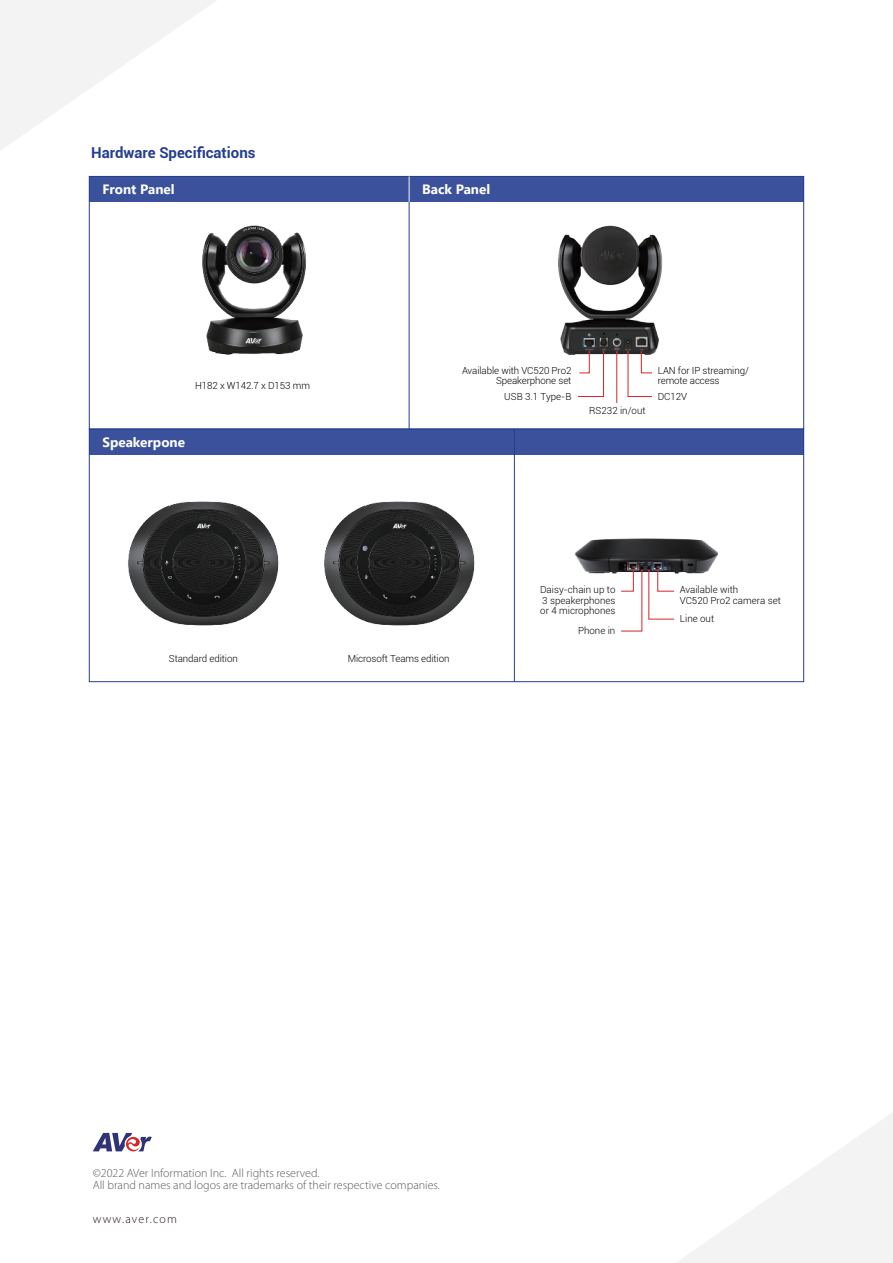
<style>
.page{position:relative;width:893px;height:1263px;background:#fff}
.page>*{position:absolute;margin:0;border:0;box-sizing:border-box;transform-origin:0 0}
.t1{font:700 15px "Roboto";color:#253e90}
.t2{font:700 13.5px "Segoe UI";color:#fff}
.t3{font:300 12px/12px "Myriad Pro";color:#595a5c}
.t4{font:300 12px "Myriad Pro";letter-spacing:.1em;color:#221713}
.t5{font:300 9.75px/10.5px "Roboto";letter-spacing:-.01em;color:#030303}
</style>
<div class="page">
<svg style="left:0;top:0;width:216px;height:150px"></svg>
<svg style="left:677px;top:1113px;width:216px;height:150px"></svg>
<svg style="left:93px;top:1133px;width:59px;height:19px"></svg>
<img style="left:558px;top:225px;width:105px;height:148px">
<svg style="left:578px;top:351px;width:26px;height:46px"></svg>
<hr style="left:616px;top:352px;width:1px;height:51px;background:#d92428">
<svg style="left:627px;top:351px;width:25px;height:46px"></svg>
<div style="left:89px;top:176px;width:715px;height:26px;background:#3b519b"></div>
<div style="left:89px;top:429px;width:715px;height:26px;background:#3b519b"></div>
<hr style="left:409px;top:176px;width:1px;height:253px;background:#253e90">
<svg style="left:409px;top:176px;width:1px;height:26px"></svg>
<img style="left:574px;top:538px;width:144px;height:54px">
<img style="left:202px;top:225px;width:104px;height:130px">
<svg style="left:621px;top:569px;width:53px;height:62px"></svg>
<img style="left:331px;top:478px;width:183px;height:170px">
<img style="left:88px;top:478px;width:243px;height:170px">
<hr style="left:514px;top:429px;width:1px;height:253px;background:#253e90">
<h1 class="t1" style="left:91px;top:142px;width:166px">Hardware Specifications</h1>
<h2 class="t2" style="left:102px;top:184px;width:74px">Front Panel</h2>
<h2 class="t2" style="left:422px;top:184px;width:70px">Back Panel</h2>
<p class="t5" style="left:195px;top:381px;width:116px">H182 x W142.7 x D153 mm</p>
<h2 class="t2" style="left:102px;top:437px;width:84px">Speakerpone</h2>
<p class="t5" style="left:462px;top:366px;width:111px;text-align:right">Available with VC520 Pro2<br>Speakerphone set</p>
<p class="t5" style="left:504px;top:392px;width:69px">USB 3.1 Type-B</p>
<p class="t5" style="left:589px;top:406px;width:58px">RS232 in/out</p>
<p class="t5" style="left:658px;top:366px;width:93px">LAN for IP streaming/ remote access</p>
<p class="t5" style="left:658px;top:392px;width:31px">DC12V</p>
<p class="t5" style="left:169px;top:654px;width:70px">Standard edition</p>
<p class="t5" style="left:348px;top:654px;width:103px">Microsoft Teams edition</p>
<p class="t5" style="left:540px;top:585px;width:77px;text-align:justify">Daisy-chain up to 3 speakerphones or 4 microphones</p>
<p class="t5" style="left:578px;top:626px;width:39px">Phone in</p>
<p class="t5" style="left:680px;top:585px;width:103px">Available with<br>VC520 Pro2 camera set</p>
<p class="t5" style="left:680px;top:614px;width:36px">Line out</p>
<p class="t3" style="left:93px;top:1168px;width:349px">©2022 AVer Information Inc. All rights reserved.<br>All brand names and logos are trademarks of their respective companies.</p>
<p class="t4" style="left:93px;top:1214px;width:86px">www.aver.com</p>
</div>
